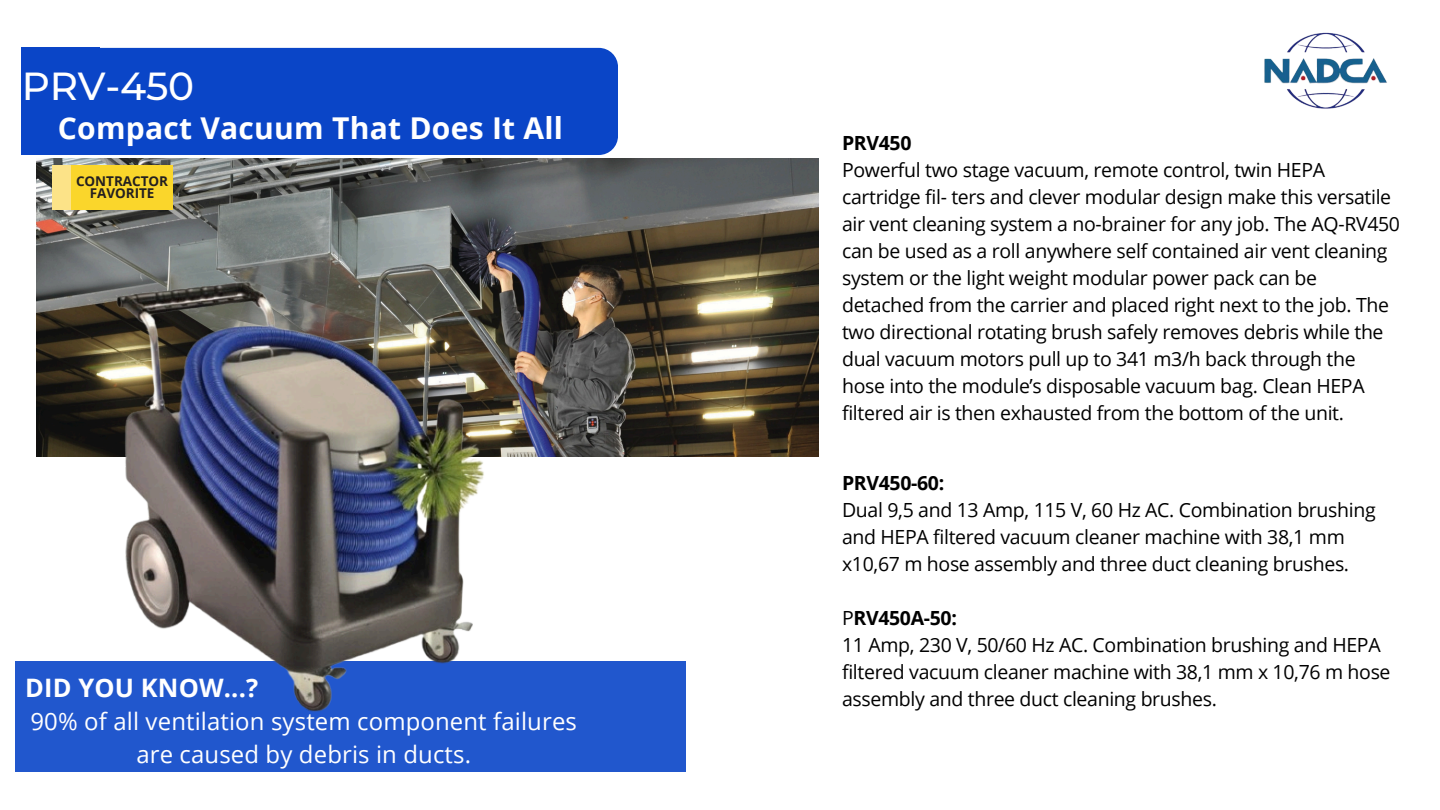
<style>
.page{position:relative;width:1440px;height:810px;background:#fff}
.page>*{position:absolute;margin:0;border:0;box-sizing:border-box;transform-origin:0 0}
.t1{font:500 39px "Montserrat";letter-spacing:-.005em;color:#fff}
.t2{font:700 30px "Open Sans";letter-spacing:.01em;color:#fff}
.t3{font:700 25.5px "Open Sans";letter-spacing:.005em;color:#fff}
.t4{font:23.85px/32.7px "Open Sans";letter-spacing:.005em;color:#fff;text-align:center}
.t5{font:19.5px/27px "Open Sans";letter-spacing:-.015em;color:#000}
.t6{font:700 13.5px/11.2px "Open Sans";color:#231f20;text-align:center}
.s1{font-weight:700}
</style>
<div class="page">
<div style="left:22px;top:48px;width:596px;height:107px;background:#0a45c7;border-radius:19px"></div>
<div style="left:21px;top:48px;width:79px;height:107px;background:#0a45c7"></div>
<img style="left:1264px;top:32px;width:123px;height:77px">
<div style="left:15px;top:661px;width:670px;height:111px;background:#2157cd"></div>
<img style="left:36px;top:158px;width:782px;height:298px">
<div style="left:53px;top:166px;width:119px;height:43px;background:#fad62b"></div>
<div style="left:53px;top:166px;width:17px;height:43px;background:#fce388"></div>
<img style="left:61px;top:278px;width:460px;height:434px">
<p class="t1" style="left:22px;top:62px;width:174px">PRV-450</p>
<h3 class="t2" style="left:58px;top:107px;width:507px">Compact Vacuum That Does It All</h3>
<p class="t6" style="left:76px;top:176px;width:94px">CONTRACTOR<br>FAVORITE</p>
<p class="t3" style="left:25px;top:670px;width:235px">DID YOU KNOW...?</p>
<p class="t4" style="left:31px;top:704px;width:548px">90% of all ventilation system component failures are caused by debris in ducts.</p>
<h4 class="t5" style="left:842px;top:129px;width:560px"><span class="s1">PRV450<br></span>Powerful two stage vacuum, remote control, twin HEPA cartridge fil- ters and clever modular design make this versatile air vent cleaning system a no-brainer for any job. The AQ-RV450 can be used as a roll anywhere self contained air vent cleaning system or the light weight modular power pack can be detached from the carrier and placed right next to the job. The two directional rotating brush safely removes debris while the dual vacuum motors pull up to 341 m3/h back through the hose into the module’s disposable vacuum bag. Clean HEPA filtered air is then exhausted from the bottom of the unit.</h4>
<h4 class="t5" style="left:842px;top:469px;width:535px"><span class="s1">PRV450-60:<br></span>Dual 9,5 and 13 Amp, 115 V, 60 Hz AC. Combination brushing and HEPA filtered vacuum cleaner machine with 38,1 mm x10,67 m hose assembly and three duct cleaning brushes.</h4>
<h4 class="t5" style="left:842px;top:604px;width:550px">P<span class="s1">RV450A-50:<br></span>11 Amp, 230 V, 50/60 Hz AC. Combination brushing and HEPA filtered vacuum cleaner machine with 38,1 mm x 10,76 m hose assembly and three duct cleaning brushes.</h4>
</div>
